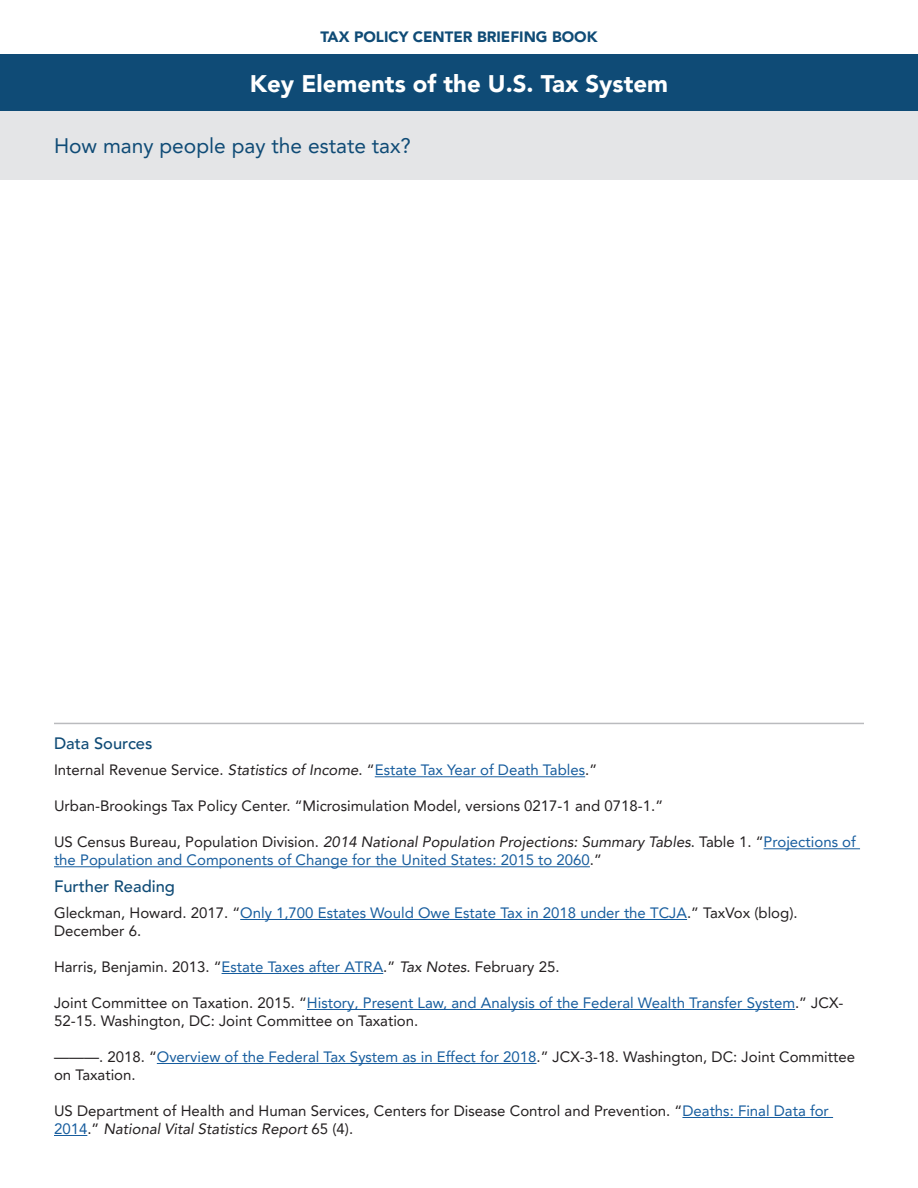
<style>
.page{position:relative;width:918px;height:1188px;background:#fff}
.page>*{position:absolute;margin:0;border:0;box-sizing:border-box;transform-origin:0 0}
.t1{font:900 24px "Avenir LT Pro";color:#fff}
.t2{font:21px "Avenir LT Pro";color:#0f4b76}
.t3{font:500 16.5px "Avenir LT Pro";color:#0f4b76}
.t4{font:15px/18px "Avenir LT Pro";color:#231f20}
.t5{font:15px/18px "Avenir LT Pro";color:#175d9e}
.t6{font:900 15px "Avenir LT Pro";color:#0f4b76}
.s1{font-style:italic}
.s2{color:#175d9e}
.s3{color:#231f20}
.s4{font-style:italic;color:#231f20}
</style>
<div class="page">
<div style="left:0;top:54px;width:918px;height:58px;background:#0f4b76"></div>
<div style="left:0;top:112px;width:918px;height:68px;background:#e4e5e7"></div>
<hr style="left:54px;top:723px;width:810px;height:1px;background:#babbbe">
<hr style="left:375px;top:776px;width:210px;height:1px;background:#175d9e">
<hr style="left:764px;top:848px;width:96px;height:1px;background:#175d9e">
<hr style="left:54px;top:866px;width:536px;height:1px;background:#175d9e">
<hr style="left:240px;top:919px;width:447px;height:1px;background:#175d9e">
<hr style="left:222px;top:973px;width:161px;height:1px;background:#175d9e">
<hr style="left:307px;top:1009px;width:488px;height:1px;background:#175d9e">
<hr style="left:157px;top:1063px;width:380px;height:1px;background:#175d9e">
<hr style="left:682px;top:1117px;width:151px;height:1px;background:#175d9e">
<hr style="left:54px;top:1135px;width:33px;height:1px;background:#175d9e">
<p class="t6" style="left:320px;top:28px;width:279px">TAX POLICY CENTER BRIEFING BOOK</p>
<p class="t1" style="left:250px;top:69px;width:420px">Key Elements of the U.S. Tax System</p>
<p class="t2" style="left:54px;top:133px;width:358px">How many people pay the estate tax?</p>
<p class="t3" style="left:54px;top:734px;width:100px">Data Sources</p>
<p class="t4" style="left:54px;top:761px;width:545px">Internal Revenue Service. <span class="s1">Statistics of Income</span>. “<span class="s2">Estate Tax Year of Death Tables</span>.”</p>
<p class="t4" style="left:54px;top:797px;width:611px">Urban-Brookings Tax Policy Center. “Microsimulation Model, versions 0217-1 and 0718-1.”</p>
<p class="t5" style="left:54px;top:833px;width:803px"><span class="s3">US Census Bureau, Population Division.</span> <span class="s4">2014 National Population Projections: Summary Tables</span><span class="s3">. Table 1. “</span>Projections of the Population and Components of Change for the United States: 2015 to 2060<span class="s3">.”</span></p>
<p class="t3" style="left:54px;top:877px;width:123px">Further Reading</p>
<p class="t5" style="left:54px;top:904px;width:745px"><span class="s3">Gleckman, Howard. 2017. “</span>Only 1,700 Estates Would Owe Estate Tax in 2018 under the TCJA<span class="s3">.” TaxVox (blog).<br>December 6.</span></p>
<p class="t4" style="left:54px;top:958px;width:507px">Harris, Benjamin. 2013. “<span class="s2">Estate Taxes after ATRA</span>.” <span class="s1">Tax Notes</span>. February 25.</p>
<p class="t4" style="left:54px;top:994px;width:791px">Joint Committee on Taxation. 2015. “<span class="s2">History, Present Law, and Analysis of the Federal Wealth Transfer System</span>.” JCX-<br>52-15. Washington, DC: Joint Committee on Taxation.</p>
<p class="t4" style="left:54px;top:1048px;width:803px">———. 2018. “<span class="s2">Overview of the Federal Tax System as in Effect for 2018</span>.” JCX-3-18. Washington, DC: Joint Committee on Taxation.</p>
<p class="t4" style="left:54px;top:1102px;width:776px">US Department of Health and Human Services, Centers for Disease Control and Prevention. “<span class="s2">Deaths: Final Data for<br>2014</span>.” <span class="s1">National Vital Statistics Report</span> 65 (4).</p>
</div>
